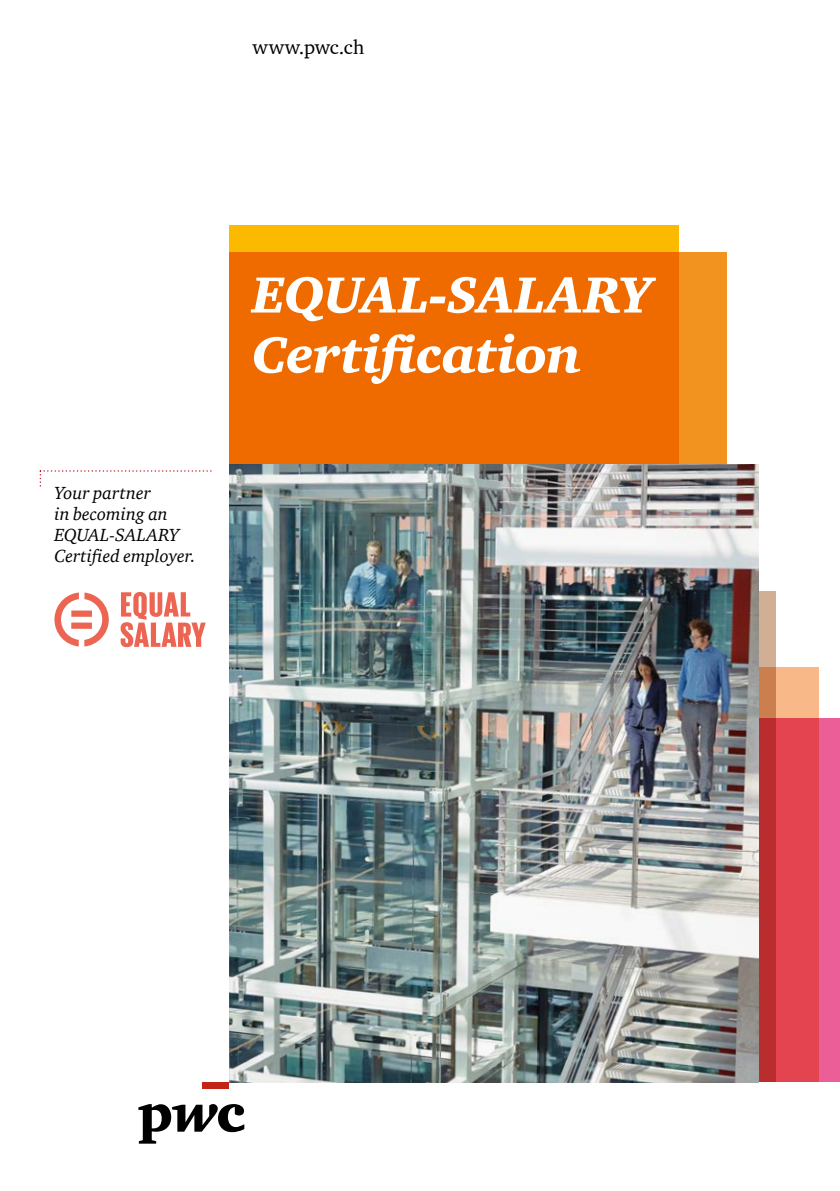
<style>
.page{position:relative;width:840px;height:1191px;background:#fff}
.page>*{position:absolute;margin:0;border:0;box-sizing:border-box;transform-origin:0 0}
.t1{font:italic 900 52px/60px "ITC Charter Com";letter-spacing:-.01em;color:#fff}
.t2{font:20px "ITC Charter Com";letter-spacing:.01em;color:#000}
.t3{font:italic 18px/21px "ITC Charter Com";letter-spacing:.005em;color:#000}
</style>
<div class="page">
<div style="left:229px;top:225px;width:449px;height:857px;background:#fbba00"></div>
<svg style="left:775px;top:719px;width:64px;height:363px;background:#e54b65"></svg>
<svg style="left:758px;top:591px;width:17px;height:491px;background:#be4f47"></svg>
<svg style="left:229px;top:252px;width:497px;height:213px;background:#ee6e03"></svg>
<img style="left:229px;top:465px;width:529px;height:617px">
<div style="left:202px;top:1082px;width:27px;height:6px;background:#c22417"></div>
<svg style="left:138px;top:1104px;width:106px;height:39px"></svg>
<svg style="left:40px;top:470px;width:172px;height:17px"></svg>
<svg style="left:120px;top:592px;width:85px;height:55px"></svg>
<svg style="left:54px;top:592px;width:55px;height:54px"></svg>
<p class="t2" style="left:252px;top:35px;width:113px">www.pwc.ch</p>
<p class="t3" style="left:54px;top:482px;width:143px">Your partner<br>in becoming an<br>EQUAL-SALARY<br>Certified employer.</p>
<h1 class="t1" style="left:251px;top:264px;width:402px">EQUAL-SALARY<br>Certification</h1>
</div>
